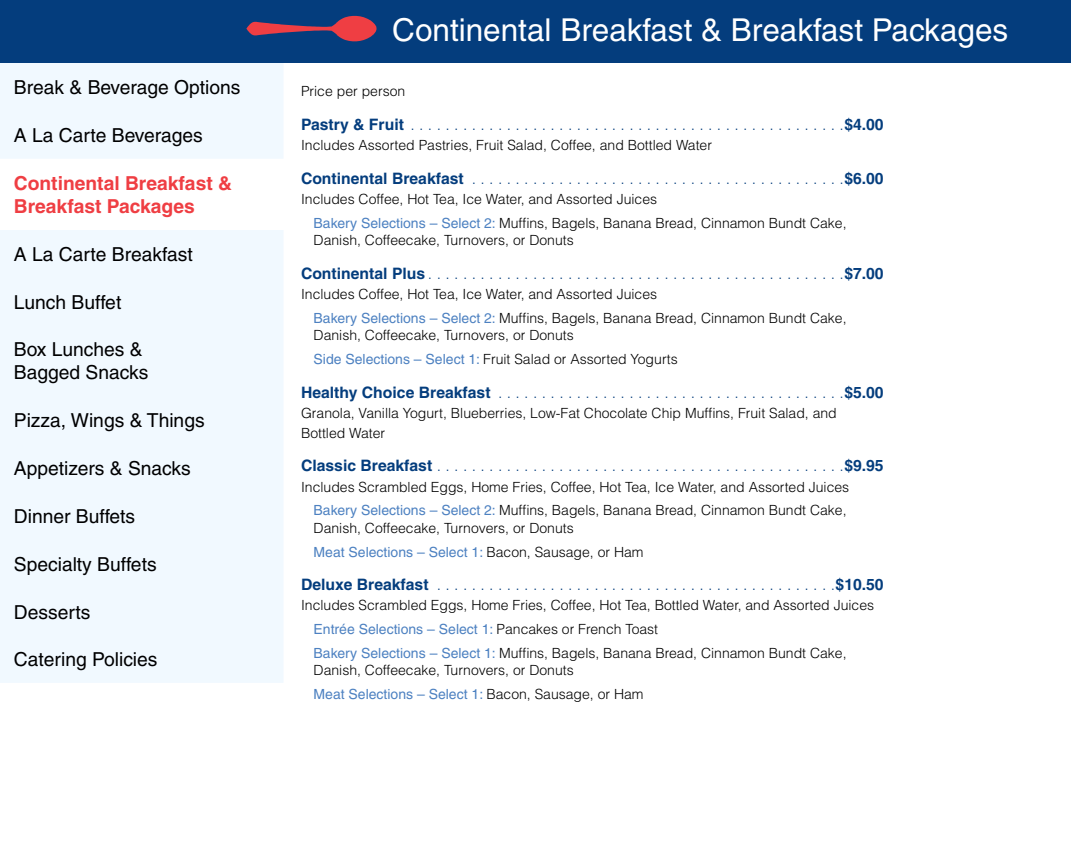
<style>
.page{position:relative;width:1071px;height:861px;background:#fff}
.page>*{position:absolute;margin:0;border:0;box-sizing:border-box;transform-origin:0 0}
.t1{font:31.5px "Helvetica";color:#fff}
.t2{font:19.25px/23.1px "Helvetica";color:#000}
.t3{font:700 19.25px/23.1px "Helvetica";color:#ef3e43}
.t4{font:300 15.75px "Helvetica";color:#043d7d}
.t5{font:300 14px/23.8px "Helvetica";color:#000}
.s1{font-weight:700}
.s2{font-weight:400;color:#4d81c1}
</style>
<div class="page">
<div style="left:0;top:0;width:1071px;height:63px;background:#043d7d"></div>
<svg style="left:246px;top:16px;width:131px;height:25px"></svg>
<div style="left:0;top:63px;width:283px;height:620px;background:#f1f9ff"></div>
<div style="left:0;top:159px;width:284px;height:70px;background:#fff"></div>
<h2 class="t2" style="left:14px;top:76px;width:228px">Break &amp; Beverage Options</h2>
<h2 class="t2" style="left:14px;top:124px;width:190px">A La Carte Beverages</h2>
<h2 class="t3" style="left:14px;top:171px;width:220px">Continental Breakfast &amp;<br>Breakfast Packages</h2>
<h2 class="t2" style="left:14px;top:242px;width:180px">A La Carte Breakfast</h2>
<h2 class="t2" style="left:14px;top:290px;width:109px">Lunch Buffet</h2>
<h2 class="t2" style="left:14px;top:338px;width:136px">Box Lunches &amp;<br>Bagged Snacks</h2>
<h2 class="t2" style="left:14px;top:409px;width:192px">Pizza, Wings &amp; Things</h2>
<h2 class="t2" style="left:14px;top:457px;width:178px">Appetizers &amp; Snacks</h2>
<h2 class="t2" style="left:14px;top:504px;width:123px">Dinner Buffets</h2>
<h2 class="t2" style="left:14px;top:552px;width:144px">Specialty Buffets</h2>
<h2 class="t2" style="left:14px;top:600px;width:78px">Desserts</h2>
<h2 class="t2" style="left:14px;top:648px;width:145px">Catering Policies</h2>
<h1 class="t1" style="left:392px;top:12px;width:618px">Continental Breakfast &amp; Breakfast Packages</h1>
<p class="t5" style="left:301px;top:79px;width:106px">Price per person</p>
<p class="t4" style="left:301px;top:115px;width:584px"><span class="s1">Pastry &amp; Fruit</span> . . . . . . . . . . . . . . . . . . . . . . . . . . . . . . . . . . . . . . . . . . . . . . . . . <span class="s1">$4.00</span></p>
<p class="t5" style="left:301px;top:133px;width:413px">Includes Assorted Pastries, Fruit Salad, Coffee, and Bottled Water</p>
<p class="t4" style="left:301px;top:168px;width:584px"><span class="s1">Continental Breakfast</span> . . . . . . . . . . . . . . . . . . . . . . . . . . . . . . . . . . . . . . . . . . <span class="s1">$6.00</span></p>
<p class="t5" style="left:314px;top:187px;width:534px;text-indent:-13px">Includes Coffee, Hot Tea, Ice Water, and Assorted Juices<br><span class="s2">Bakery Selections – Select 2:</span> Muffins, Bagels, Banana Bread, Cinnamon Bundt Cake,</p>
<p class="t5" style="left:314px;top:228px;width:262px">Danish, Coffeecake, Turnovers, or Donuts</p>
<p class="t4" style="left:301px;top:263px;width:584px"><span class="s1">Continental Plus</span> . . . . . . . . . . . . . . . . . . . . . . . . . . . . . . . . . . . . . . . . . . . . . . . <span class="s1">$7.00</span></p>
<p class="t5" style="left:314px;top:282px;width:534px;text-indent:-13px">Includes Coffee, Hot Tea, Ice Water, and Assorted Juices<br><span class="s2">Bakery Selections – Select 2:</span> Muffins, Bagels, Banana Bread, Cinnamon Bundt Cake,</p>
<p class="t5" style="left:314px;top:323px;width:366px">Danish, Coffeecake, Turnovers, or Donuts<br><span class="s2">Side Selections – Select 1:</span> Fruit Salad or Assorted Yogurts</p>
<p class="t4" style="left:301px;top:382px;width:584px"><span class="s1">Healthy Choice Breakfast</span> . . . . . . . . . . . . . . . . . . . . . . . . . . . . . . . . . . . . . . . <span class="s1">$5.00</span></p>
<p class="t5" style="left:301px;top:402px;width:537px;line-height:20.1px">Granola, Vanilla Yogurt, Blueberries, Low-Fat Chocolate Chip Muffins, Fruit Salad, and<br>Bottled Water</p>
<p class="t4" style="left:301px;top:456px;width:584px"><span class="s1">Classic Breakfast</span> . . . . . . . . . . . . . . . . . . . . . . . . . . . . . . . . . . . . . . . . . . . . . . <span class="s1">$9.95</span></p>
<p class="t5" style="left:301px;top:474px;width:550px;text-align:right">Includes Scrambled Eggs, Home Fries, Coffee, Hot Tea, Ice Water, and Assorted Juices<br><span class="s2">Bakery Selections – Select 2:</span> Muffins, Bagels, Banana Bread, Cinnamon Bundt Cake,</p>
<p class="t5" style="left:314px;top:516px;width:332px">Danish, Coffeecake, Turnovers, or Donuts<br><span class="s2">Meat Selections – Select 1:</span> Bacon, Sausage, or Ham</p>
<p class="t4" style="left:301px;top:575px;width:584px"><span class="s1">Deluxe Breakfast</span> . . . . . . . . . . . . . . . . . . . . . . . . . . . . . . . . . . . . . . . . . . . . . <span class="s1">$10.50</span></p>
<p class="t5" style="left:314px;top:593px;width:562px;text-indent:-13px">Includes Scrambled Eggs, Home Fries, Coffee, Hot Tea, Bottled Water, and Assorted Juices<br><span class="s2">Entrée Selections – Select 1:</span> Pancakes or French Toast<br><span class="s2">Bakery Selections – Select 1:</span> Muffins, Bagels, Banana Bread, Cinnamon Bundt Cake,</p>
<p class="t5" style="left:314px;top:658px;width:332px">Danish, Coffeecake, Turnovers, or Donuts<br><span class="s2">Meat Selections – Select 1:</span> Bacon, Sausage, or Ham</p>
</div>
